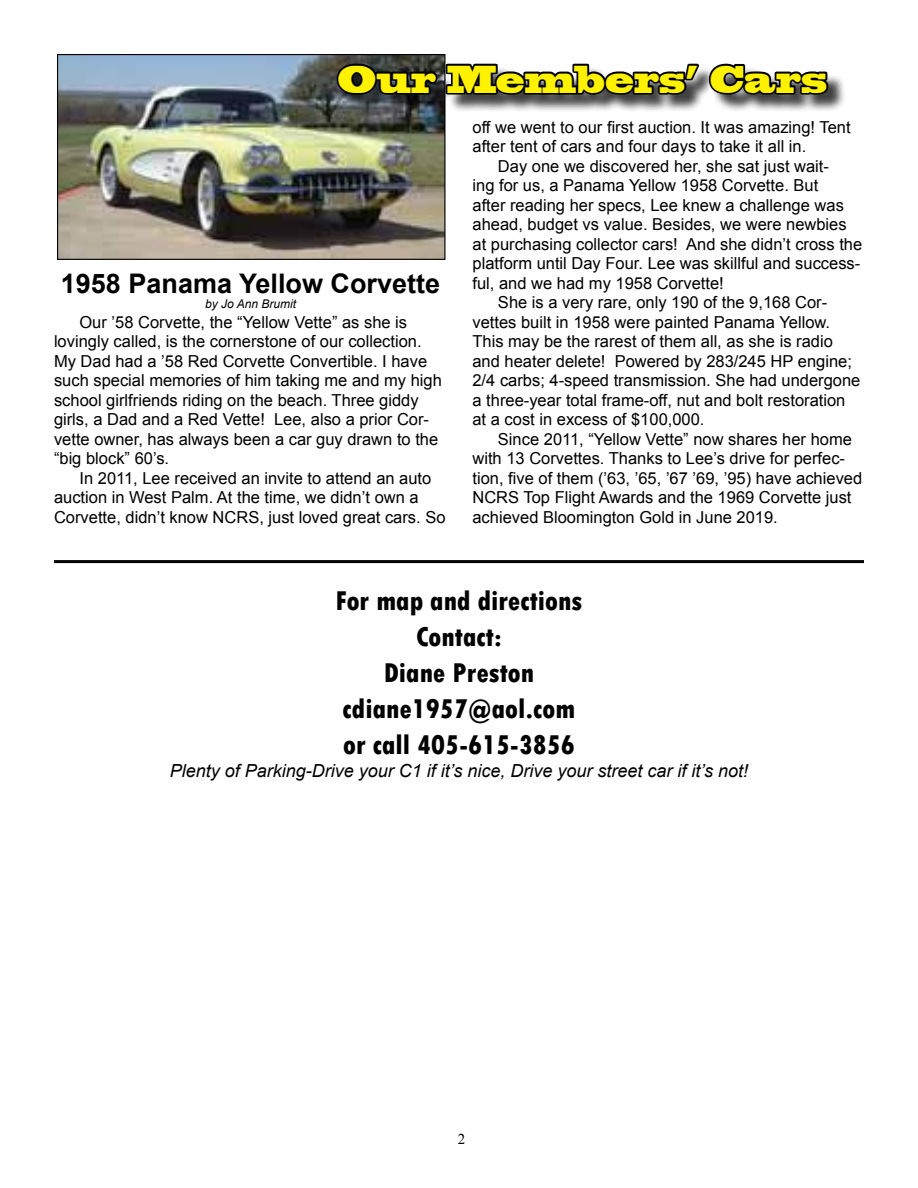
<style>
.page{position:relative;width:918px;height:1188px;background:#fff}
.page>*{position:absolute;margin:0;border:0;box-sizing:border-box;transform-origin:0 0}
.t1{font:36.3px "Blackoak Std";color:#fff200;scale:.6 1}
.t2{font:800 condensed 28.5px/36px "Tw Cen";color:#000;text-align:center}
.t3{font:700 27px "Arial";color:#000}
.t4{font:italic 18px "Arial";color:#000}
.t5{font:16.5px/19.5px "Arial";color:#000}
.t6{font:15px "Times New Roman";color:#000}
.t7{font:italic 12px "Arial";color:#000}
</style>
<div class="page">
<img style="left:59px;top:56px;width:385px;height:202px">
<div style="left:57px;top:54px;width:389px;height:206px;border:1px solid #000"></div>
<div style="left:339px;top:66px;width:508px;height:47px;background:#000;opacity:.75"></div>
<svg style="left:335px;top:54px;width:495px;height:42px"></svg>
<hr style="left:54px;top:560px;width:810px;height:3px;background:#000">
<h1 class="t1" style="left:338px;top:55px;width:818px">Our Members’ Cars</h1>
<h3 class="t3" style="left:61px;top:266px;width:381px">1958 Panama Yellow Corvette</h3>
<p class="t7" style="left:205px;top:296px;width:92px">by Jo Ann Brumit</p>
<p class="t5" style="left:54px;top:312px;width:389px;text-indent:25px">Our ’58 Corvette, the “Yellow Vette” as she is lovingly called, is the cornerstone of our collection.<br>My Dad had a ’58 Red Corvette Convertible. I have such special memories of him taking me and my high school girlfriends riding on the beach. Three giddy girls, a Dad and a Red Vette! Lee, also a prior Cor&shy;vette owner, has always been a car guy drawn to the “big block” 60’s.</p>
<p class="t5" style="left:54px;top:468px;width:393px;text-indent:25px">In 2011, Lee received an invite to attend an auto auction in West Palm. At the time, we didn’t own a<br>Corvette, didn’t know NCRS, just loved great cars. So</p>
<p class="t5" style="left:473px;top:118px;width:380px">off we went to our first auction. It was amazing! Tent after tent of cars and four days to take it all in.</p>
<p class="t5" style="left:498px;top:157px;width:333px">Day one we discovered her, she sat just wait-</p>
<p class="t5" style="left:473px;top:176px;width:347px">ing for us, a Panama Yellow 1958 Corvette. But</p>
<p class="t5" style="left:473px;top:196px;width:373px">after reading her specs, Lee knew a challenge was</p>
<p class="t5" style="left:473px;top:215px;width:376px">ahead, budget vs value. Besides, we were newbies</p>
<p class="t5" style="left:473px;top:235px;width:391px">at purchasing collector cars! And she didn’t cross the</p>
<p class="t5" style="left:473px;top:254px;width:389px">platform until Day Four. Lee was skillful and success-</p>
<p class="t5" style="left:473px;top:274px;width:253px">ful, and we had my 1958 Corvette!</p>
<p class="t5" style="left:498px;top:293px;width:331px">She is a very rare, only 190 of the 9,168 Cor-</p>
<p class="t5" style="left:472px;top:313px;width:359px">vettes built in 1958 were painted Panama Yellow.</p>
<p class="t5" style="left:472px;top:332px;width:362px">This may be the rarest of them all, as she is radio</p>
<p class="t5" style="left:472px;top:352px;width:381px">and heater delete! Powered by 283/245 HP engine;</p>
<p class="t5" style="left:472px;top:371px;width:389px">2/4 carbs; 4-speed transmission. She had undergone</p>
<p class="t5" style="left:472px;top:391px;width:374px">a three-year total frame-off, nut and bolt restoration</p>
<p class="t5" style="left:472px;top:410px;width:234px">at a cost in excess of $100,000.</p>
<p class="t5" style="left:498px;top:430px;width:356px">Since 2011, “Yellow Vette” now shares her home</p>
<p class="t5" style="left:472px;top:449px;width:374px">with 13 Corvettes. Thanks to Lee’s drive for perfec-</p>
<p class="t5" style="left:472px;top:469px;width:391px">tion, five of them (’63, ’65, ’67 ’69, ’95) have achieved</p>
<p class="t5" style="left:472px;top:488px;width:381px">NCRS Top Flight Awards and the 1969 Corvette just</p>
<p class="t5" style="left:472px;top:508px;width:307px">achieved Bloomington Gold in June 2019.</p>
<h2 class="t2" style="left:335px;top:583px;width:249px">For map and directions<br>Contact:<br>Diane Preston cdiane1957@aol.com or call 405-615-3856</h2>
<p class="t4" style="left:170px;top:759px;width:580px">Plenty of Parking-Drive your C1 if it’s nice, Drive your street car if it’s not!</p>
<p class="t6" style="left:458px;top:1129px;width:9px">2</p>
</div>
